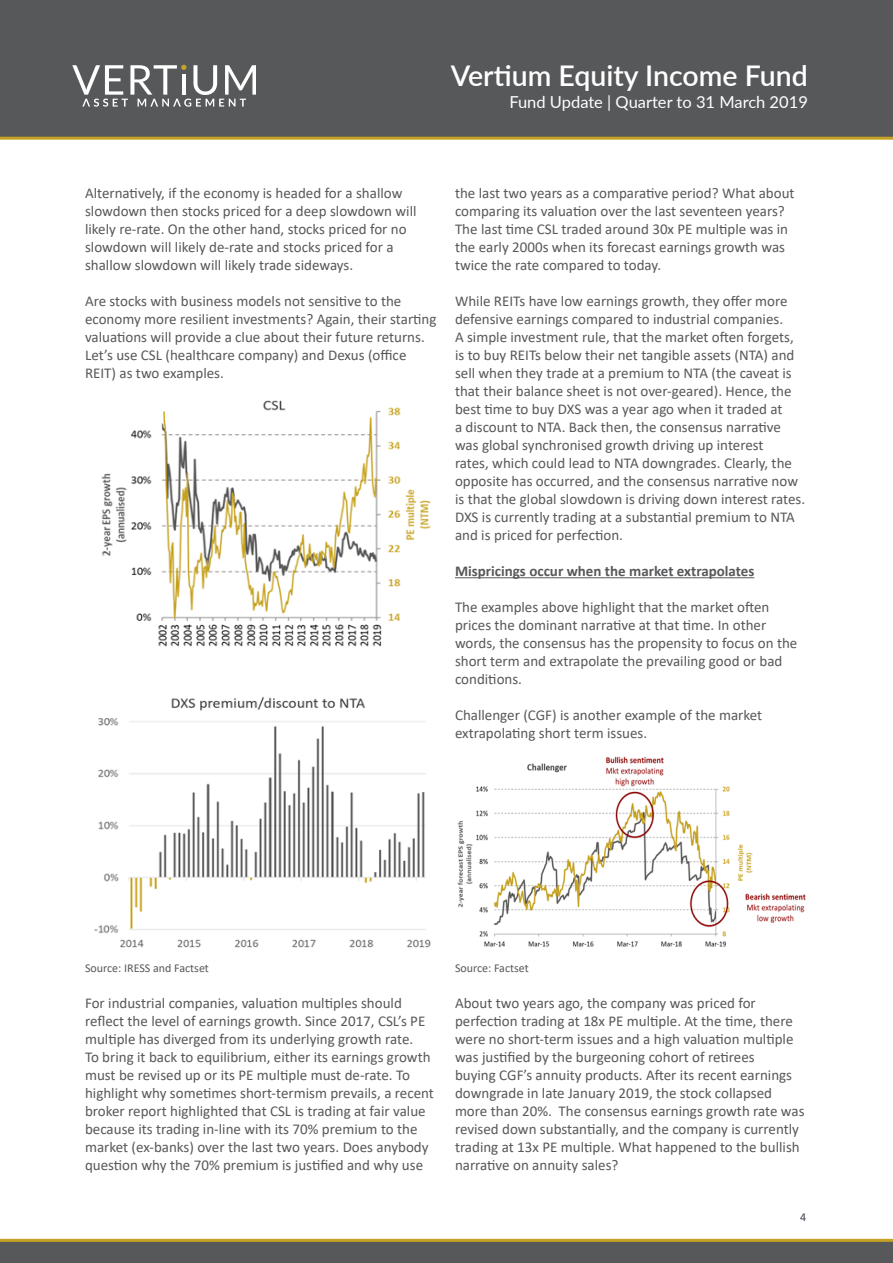
<style>
.page{position:relative;width:893px;height:1263px;background:#fff}
.page>*{position:absolute;margin:0;border:0;box-sizing:border-box;transform-origin:0 0}
.t1{font:600 28.5px "Lato";color:#fff}
.t2{font:16.5px "Lato";color:#fff}
.t3{font:15px/18px "Calibri";color:#57585a}
.t4{font:700 15px "Calibri";color:#57585a}
.t5{font:12px "Calibri";color:#57585a}
.t6{font:12px "Calibri";color:#3e444f}
</style>
<div class="page">
<div style="left:0;top:1240px;width:893px;height:23px;background:#57585a"></div>
<hr style="left:0;top:1239px;width:893px;height:3px;background:#c6a223">
<div style="left:0;top:0;width:893px;height:138px;background:#57585a"></div>
<hr style="left:0;top:137px;width:893px;height:3px;background:#c6a223">
<svg style="left:72px;top:65px;width:184px;height:42px"></svg>
<img style="left:101px;top:400px;width:330px;height:247px">
<img style="left:94px;top:696px;width:337px;height:252px">
<hr style="left:455px;top:577px;width:299px;height:1px;background:#57585a">
<img style="left:457px;top:756px;width:349px;height:191px">
<h1 class="t1" style="left:451px;top:55px;width:359px">Vertium Equity Income Fund</h1>
<p class="t2" style="left:509px;top:90px;width:300px">Fund Update | Quarter to 31 March 2019</p>
<p class="t3" style="left:85px;top:184px;width:333px">Alternatively, if the economy is headed for a shallow slowdown then stocks priced for a deep slowdown will likely re-rate. On the other hand, stocks priced for no slowdown will likely de-rate and stocks priced for a shallow slowdown will likely trade sideways.</p>
<p class="t3" style="left:85px;top:292px;width:353px">Are stocks with business models not sensitive to the economy more resilient investments? Again, their starting valuations will provide a clue about their future returns.<br>Let’s use CSL (healthcare company) and Dexus (office REIT) as two examples.</p>
<p class="t3" style="left:455px;top:184px;width:341px">the last two years as a comparative period? What about comparing its valuation over the last seventeen years?<br>The last time CSL traded around 30x PE multiple was in the early 2000s when its forecast earnings growth was twice the rate compared to today.</p>
<p class="t3" style="left:455px;top:292px;width:352px">While REITs have low earnings growth, they offer more defensive earnings compared to industrial companies.<br>A simple investment rule, that the market often forgets, is to buy REITs below their net tangible assets (NTA) and sell when they trade at a premium to NTA (the caveat is that their balance sheet is not over-geared). Hence, the best time to buy DXS was a year ago when it traded at<br>a discount to NTA. Back then, the consensus narrative was global synchronised growth driving up interest<br>rates, which could lead to NTA downgrades. Clearly, the opposite has occurred, and the consensus narrative now is that the global slowdown is driving down interest rates.<br>DXS is currently trading at a substantial premium to NTA and is priced for perfection.</p>
<p class="t4" style="left:455px;top:560px;width:301px">Mispricings occur when the market extrapolates</p>
<p class="t3" style="left:455px;top:598px;width:344px">The examples above highlight that the market often prices the dominant narrative at that time. In other words, the consensus has the propensity to focus on the short term and extrapolate the prevailing good or bad conditions.</p>
<p class="t3" style="left:455px;top:706px;width:309px">Challenger (CGF) is another example of the market extrapolating short term issues.</p>
<p class="t5" style="left:85px;top:960px;width:125px">Source: IRESS and Factset</p>
<p class="t3" style="left:85px;top:994px;width:350px">For industrial companies, valuation multiples should reflect the level of earnings growth. Since 2017, CSL’s PE multiple has diverged from its underlying growth rate.<br>To bring it back to equilibrium, either its earnings growth must be revised up or its PE multiple must de-rate. To highlight why sometimes short-termism prevails, a recent broker report highlighted that CSL is trading at fair value because its trading in-line with its 70% premium to the market (ex-banks) over the last two years. Does anybody question why the 70% premium is justified and why use</p>
<p class="t5" style="left:455px;top:960px;width:75px">Source: Factset</p>
<p class="t3" style="left:455px;top:994px;width:351px">About two years ago, the company was priced for perfection trading at 18x PE multiple. At the time, there were no short-term issues and a high valuation multiple was justified by the burgeoning cohort of retirees<br>buying CGF’s annuity products. After its recent earnings downgrade in late January 2019, the stock collapsed more than 20%. The consensus earnings growth rate was revised down substantially, and the company is currently trading at 13x PE multiple. What happened to the bullish narrative on annuity sales?</p>
<p class="t6" style="left:800px;top:1208px;width:8px">4</p>
</div>
